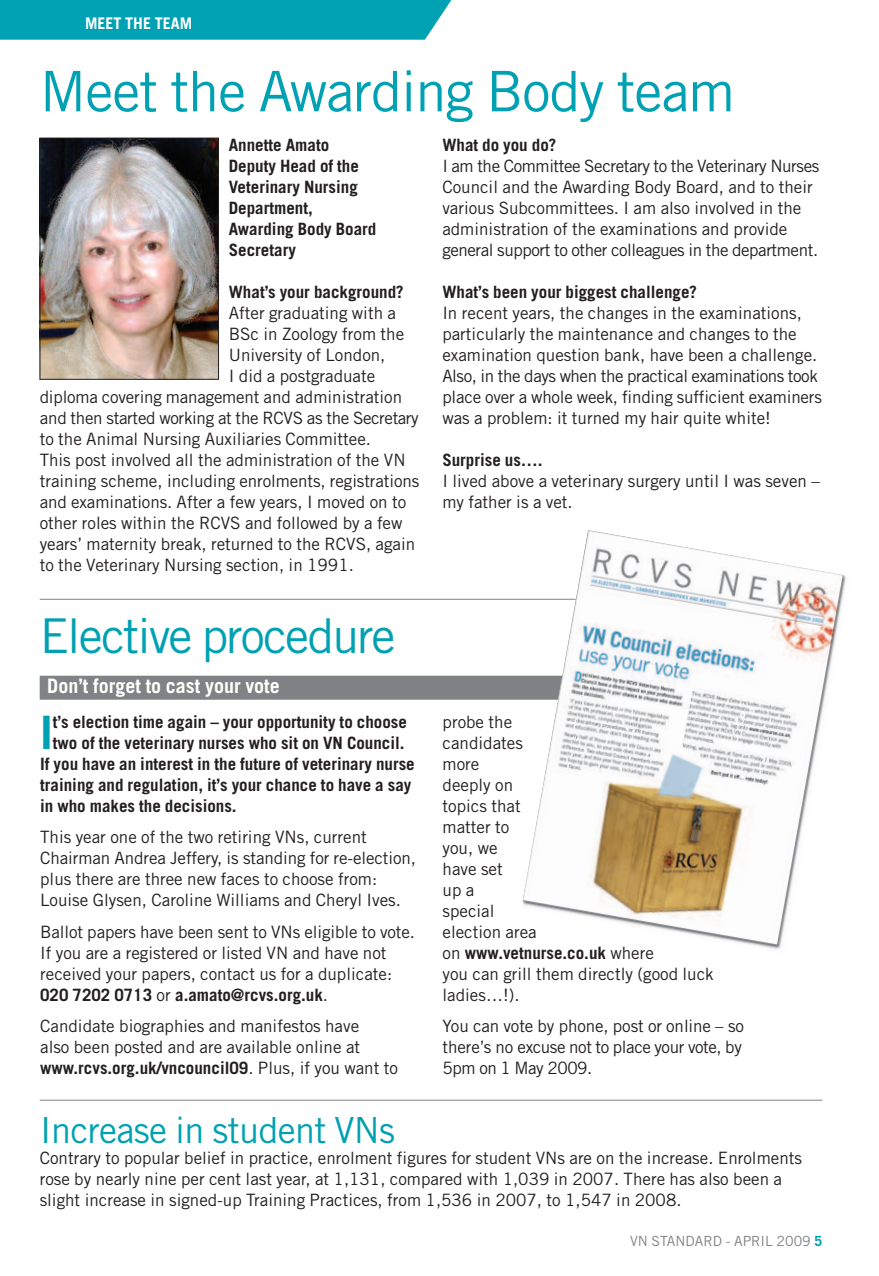
<style>
.page{position:relative;width:879px;height:1276px;background:#fff}
.page>*{position:absolute;margin:0;border:0;box-sizing:border-box;transform-origin:0 0}
.t1{font:56px "Trade Gothic";letter-spacing:-.02em;color:#00a1b2}
.t2{font:48px "Trade Gothic";letter-spacing:-.035em;color:#00a1b2}
.t3{font:700 46px "Trade Gothic";color:#00a1b2}
.t4{font:36px "Trade Gothic";letter-spacing:-.02em;color:#00a1b2}
.t5{font:700 20px "Trade Gothic";color:#fff}
.t6{font:17px/21px "Trade Gothic";color:#231f20}
.t7{font:700 17px/21px "Trade Gothic";color:#231f20}
.t8{font:17px/21px "Trade Gothic";letter-spacing:-.025em;color:#231f20}
.t9{font:17px "Trade Gothic";letter-spacing:-.02em;color:#231f20}
.t10{font:700 16px "Trade Gothic";color:#fff}
.t11{font:14px "Trade Gothic";color:#808285}
.s1{font-weight:700}
.s2{font-weight:700;color:#00a1b2}
</style>
<div class="page">
<div style="left:0;top:0;width:452px;height:40px;background:#00a1b2"></div>
<img style="left:42px;top:140px;width:175px;height:237px">
<div style="left:40px;top:138px;width:179px;height:241px;border:1px solid #231f20"></div>
<div style="left:40px;top:675px;width:782px;height:24px;background:#808285"></div>
<hr style="left:40px;top:599px;width:782px;height:1px;background:#808285">
<hr style="left:40px;top:1099px;width:782px;height:1px;background:#808285">
<img style="left:521px;top:530px;width:325px;height:419px">
<p class="t10" style="left:85px;top:17px;width:109px">MEET THE TEAM</p>
<h1 class="t1" style="left:40px;top:71px;width:697px">Meet the Awarding Body team</h1>
<p class="t7" style="left:229px;top:136px;width:149px">Annette Amato<br>Deputy Head of the<br>Veterinary Nursing<br>Department,<br>Awarding Body Board<br>Secretary</p>
<p class="t7" style="left:229px;top:283px;width:176px">What’s your background?</p>
<p class="t6" style="left:229px;top:304px;width:169px">After graduating with a</p>
<p class="t6" style="left:229px;top:325px;width:177px">BSc in Zoology from the</p>
<p class="t6" style="left:229px;top:346px;width:158px">University of London,</p>
<p class="t6" style="left:229px;top:367px;width:148px">I did a postgraduate</p>
<p class="t6" style="left:40px;top:388px;width:364px">diploma covering management and administration</p>
<p class="t9" style="left:40px;top:412px;width:380px">and then started working at the RCVS as the Secretary</p>
<p class="t6" style="left:40px;top:430px;width:333px">to the Animal Nursing Auxiliaries Committee.</p>
<p class="t6" style="left:40px;top:451px;width:367px">This post involved all the administration of the VN</p>
<p class="t6" style="left:40px;top:472px;width:381px">training scheme, including enrolments, registrations</p>
<p class="t6" style="left:40px;top:493px;width:368px">and examinations. After a few years, I moved on to</p>
<p class="t6" style="left:40px;top:514px;width:364px">other roles within the RCVS and followed by a few</p>
<p class="t6" style="left:40px;top:535px;width:377px">years’ maternity break, returned to the RCVS, again</p>
<p class="t6" style="left:40px;top:556px;width:316px">to the Veterinary Nursing section, in 1991.</p>
<p class="t7" style="left:442px;top:136px;width:116px">What do you do?</p>
<p class="t6" style="left:442px;top:157px;width:378px">I am the Committee Secretary to the Veterinary Nurses Council and the Awarding Body Board, and to their various Subcommittees. I am also involved in the administration of the examinations and provide general support to other colleagues in the department.</p>
<p class="t7" style="left:442px;top:283px;width:256px">What’s been your biggest challenge?</p>
<p class="t6" style="left:442px;top:304px;width:381px">In recent years, the changes in the examinations, particularly the maintenance and changes to the examination question bank, have been a challenge.<br>Also, in the days when the practical examinations took place over a whole week, finding sufficient examiners was a problem: it turned my hair quite white!</p>
<p class="t7" style="left:442px;top:451px;width:102px">Surprise us….</p>
<p class="t6" style="left:442px;top:472px;width:379px">I lived above a veterinary surgery until I was seven – my father is a vet.</p>
<h2 class="t2" style="left:40px;top:618px;width:357px">Elective procedure</h2>
<p class="t5" style="left:47px;top:678px;width:234px">Don’t forget to cast your vote</p>
<h3 class="t3" style="left:40px;top:715px;width:14px">I</h3>
<p class="t7" style="left:53px;top:712px;width:355px">t’s election time again – your opportunity to choose</p>
<p class="t7" style="left:53px;top:733px;width:353px">two of the veterinary nurses who sit on VN Council.</p>
<p class="t7" style="left:40px;top:754px;width:376px">If you have an interest in the future of veterinary nurse</p>
<p class="t7" style="left:40px;top:775px;width:373px">training and regulation, it’s your chance to have a say</p>
<p class="t7" style="left:40px;top:796px;width:198px">in who makes the decisions.</p>
<p class="t6" style="left:40px;top:828px;width:377px">This year one of the two retiring VNs, current Chairman Andrea Jeffery, is standing for re-election, plus there are three new faces to choose from:<br>Louise Glysen, Caroline Williams and Cheryl Ives.</p>
<p class="t6" style="left:40px;top:922px;width:376px">Ballot papers have been sent to VNs eligible to vote.<br>If you are a registered or listed VN and have not received your papers, contact us for a duplicate:<br><span class="s1">020 7202 0713</span> or <span class="s1">a.amato@rcvs.org.uk</span>.</p>
<p class="t6" style="left:40px;top:1017px;width:359px">Candidate biographies and manifestos have<br>also been posted and are available online at <span class="s1">www.rcvs.org.uk/vncouncil09</span>. Plus, if you want to</p>
<p class="t6" style="left:442px;top:712px;width:273px">probe the<br>candidates<br>more<br>deeply on<br>topics that<br>matter to<br>you, we<br>have set<br>up a<br>special<br>election area<br>on <span class="s1">www.vetnurse.co.uk</span> where<br>you can grill them directly (good luck ladies…!).</p>
<p class="t8" style="left:442px;top:1017px;width:303px">You can vote by phone, post or online – so there’s no excuse not to place your vote, by<br>5pm on 1 May 2009.</p>
<h3 class="t4" style="left:40px;top:1117px;width:357px">Increase in student VNs</h3>
<p class="t6" style="left:40px;top:1149px;width:764px">Contrary to popular belief in practice, enrolment figures for student VNs are on the increase. Enrolments rose by nearly nine per cent last year, at 1,131, compared with 1,039 in 2007. There has also been a slight increase in signed-up Training Practices, from 1,536 in 2007, to 1,547 in 2008.</p>
<p class="t11" style="left:630px;top:1236px;width:194px">VN STANDARD - APRIL 2009 <span class="s2">5</span></p>
</div>
